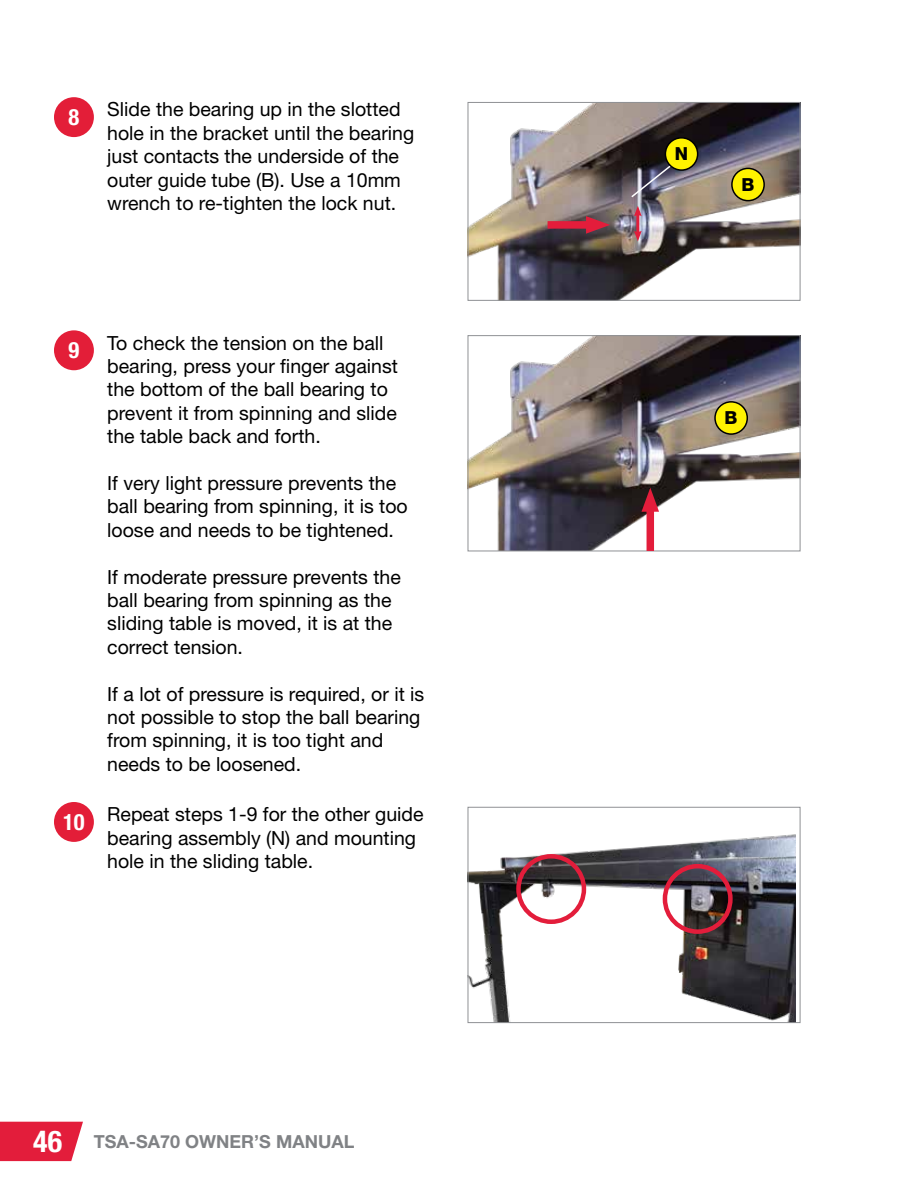
<style>
.page{position:relative;width:918px;height:1188px;background:#fff}
.page>*{position:absolute;margin:0;border:0;box-sizing:border-box;transform-origin:0 0}
.t1{font:700 condensed 22.5px "Helvetica Neue LT Std";color:#fff}
.t2{font:19.5px/23.4px "Helvetica Neue LT Std";color:#000}
.t3{font:700 18px "Helvetica Neue LT Std";color:#808285}
.t4{font:800 18px "Helvetica Neue LT Std";color:#000}
.s1{font-weight:700;font-stretch:condensed;font-size:22.5px;color:#fff}
.s2{font-stretch:condensed;font-size:30px;color:#fff}
</style>
<div class="page">
<svg style="left:0;top:1122px;width:83px;height:39px;background:#e42d48"></svg>
<div style="left:54px;top:330px;width:40px;height:40px;background:#e31e38;border-radius:50%"></div>
<div style="left:54px;top:802px;width:40px;height:40px;background:#e31e38;border-radius:50%"></div>
<img style="left:470px;top:337px;width:328px;height:212px">
<div style="left:468px;top:335px;width:332px;height:216px;border:1px solid #8f9194"></div>
<img style="left:470px;top:834px;width:326px;height:187px">
<div style="left:468px;top:807px;width:332px;height:216px;border:1px solid #8f9194"></div>
<div style="left:647px;top:502px;width:7px;height:49px;background:#e31d3b"></div>
<svg style="left:642px;top:488px;width:17px;height:24px"></svg>
<div style="left:663px;top:864px;width:70px;height:70px;border:4px solid #e31d3b;border-radius:50%"></div>
<div style="left:516px;top:854px;width:70px;height:70px;border:4px solid #e31d3b;border-radius:50%"></div>
<div style="left:54px;top:97px;width:40px;height:40px;background:#e31e38;border-radius:50%"></div>
<img style="left:470px;top:104px;width:328px;height:195px">
<div style="left:468px;top:102px;width:332px;height:199px;border:1px solid #8f9194"></div>
<div style="left:548px;top:221px;width:48px;height:8px;background:#e31d3b"></div>
<svg style="left:586px;top:216px;width:24px;height:18px"></svg>
<hr style="left:636px;top:214px;width:3px;height:19px;background:#e31d3b">
<svg style="left:634px;top:206px;width:8px;height:10px"></svg>
<svg style="left:634px;top:231px;width:8px;height:10px"></svg>
<svg style="left:630px;top:155px;width:53px;height:44px;background:#625d66"></svg>
<div style="left:665px;top:138px;width:33px;height:32px;background:#fff200;border-radius:50%"></div>
<div style="left:665px;top:137px;width:33px;height:34px;border:2px solid #000;border-radius:50%"></div>
<div style="left:732px;top:168px;width:32px;height:33px;background:#fff200;border-radius:50%"></div>
<div style="left:731px;top:168px;width:34px;height:33px;border:2px solid #000;border-radius:50%"></div>
<div style="left:715px;top:402px;width:32px;height:32px;background:#fff200;border-radius:50%"></div>
<div style="left:714px;top:401px;width:34px;height:34px;border:2px solid #000;border-radius:50%"></div>
<p class="t2" style="left:107px;top:97px;width:309px;text-indent:-39px"><span class="s1">8</span> Slide the bearing up in the slotted hole in the bracket until the bearing just contacts the underside of the outer guide tube (B). Use a 10mm wrench to re-tighten the lock nut.</p>
<p class="t1" style="left:69px;top:337px;width:12px">9</p>
<p class="t1" style="left:63px;top:808px;width:23px">10</p>
<p class="t2" style="left:107px;top:331px;width:292px">To check the tension on the ball bearing, press your finger against the bottom of the ball bearing to prevent it from spinning and slide the table back and forth.</p>
<p class="t2" style="left:107px;top:471px;width:302px">If very light pressure prevents the ball bearing from spinning, it is too loose and needs to be tightened.</p>
<p class="t2" style="left:107px;top:565px;width:295px">If moderate pressure prevents the ball bearing from spinning as the sliding table is moved, it is at the correct tension.</p>
<p class="t2" style="left:107px;top:682px;width:319px">If a lot of pressure is required, or it is not possible to stop the ball bearing from spinning, it is too tight and needs to be loosened.</p>
<p class="t2" style="left:107px;top:802px;width:318px">Repeat steps 1-9 for the other guide bearing assembly (N) and mounting hole in the sliding table.</p>
<p class="t3" style="left:33px;top:1130px;width:323px"><span class="s2">46</span> TSA-SA70 OWNER’S MANUAL</p>
<p class="t4" style="left:675px;top:143px;width:15px">N</p>
<p class="t4" style="left:741px;top:174px;width:14px">B</p>
<p class="t4" style="left:725px;top:407px;width:14px">B</p>
</div>
